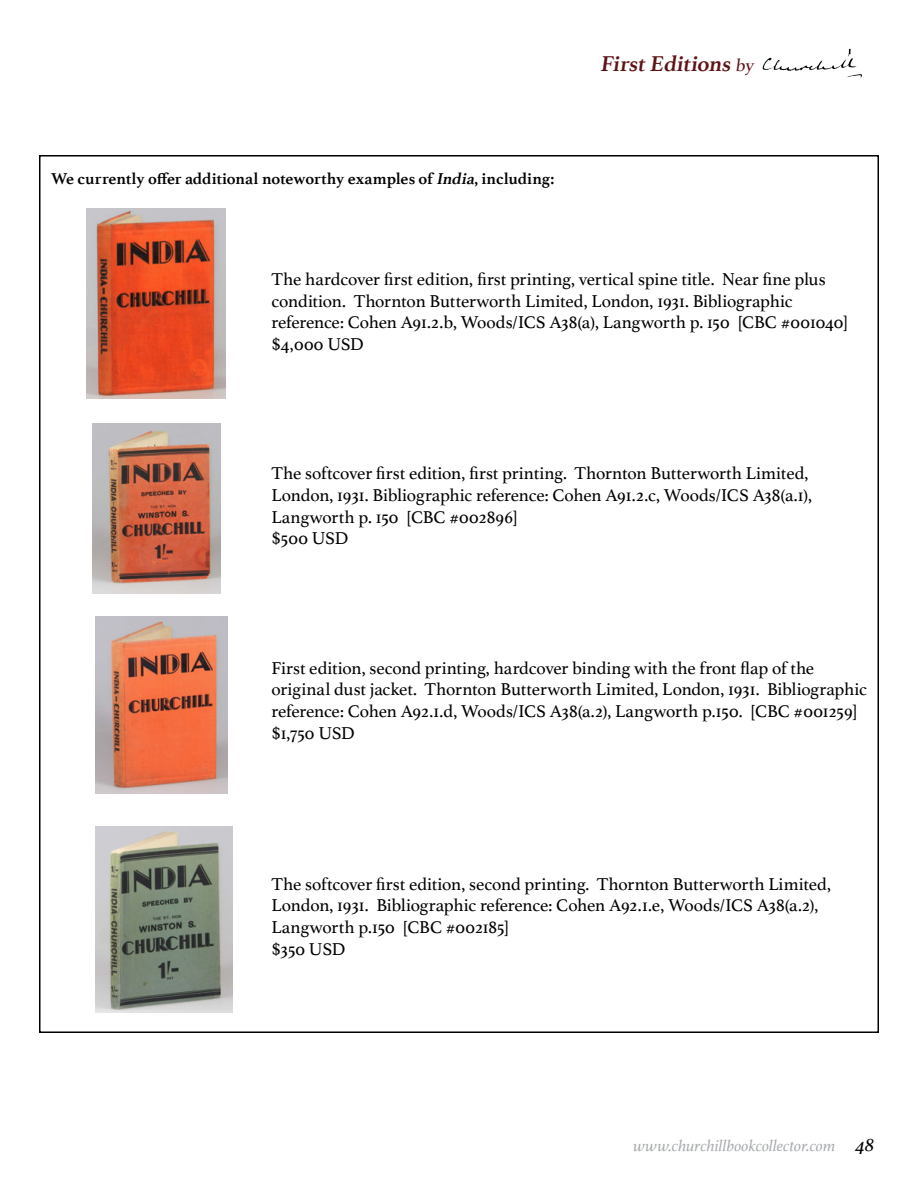
<style>
.page{position:relative;width:918px;height:1188px;background:#fff}
.page>*{position:absolute;margin:0;border:0;box-sizing:border-box;transform-origin:0 0}
.t1{font:700 22.5px "Athelas";color:#5e1315}
.t2{font:18px/21.6px "Athelas";letter-spacing:-.005em;color:#000}
.t3{font:700 16.5px "Athelas";letter-spacing:-.005em;color:#000}
.t4{font:italic 16.5px "Athelas";letter-spacing:-.005em;color:#a9abae}
.s1{font-style:italic}
.s2{font-weight:400;font-size:18px}
.s3{font-size:19.5px;color:#000}
</style>
<div class="page">
<img style="left:86px;top:208px;width:139px;height:190px">
<img style="left:95px;top:827px;width:138px;height:186px">
<img style="left:92px;top:423px;width:128px;height:171px">
<img style="left:762px;top:48px;width:100px;height:30px">
<img style="left:95px;top:617px;width:133px;height:176px">
<p class="t3" style="left:51px;top:165px;width:505px">We currently offer additional noteworthy examples of <span class="s1">India</span>, including:</p>
<p class="t1" style="left:600px;top:46px;width:159px">FirstEditions<span class="s2">by</span></p>
<p class="t2" style="left:272px;top:268px;width:579px">The hardcover first edition, first printing, vertical spine title. Near fine plus condition. Thornton Butterworth Limited, London, 1931. Bibliographic reference: Cohen A91.2.b, Woods/ICS A38(a), Langworth p. 150 [CBC #001040] $4,000 USD</p>
<p class="t2" style="left:272px;top:462px;width:542px">The softcover first edition, first printing. Thornton Butterworth Limited, London, 1931. Bibliographic reference: Cohen A91.2.c, Woods/ICS A38(a.1), Langworth p. 150 [CBC #002896]<br>$500 USD</p>
<p class="t2" style="left:272px;top:657px;width:597px">First edition, second printing, hardcover binding with the front flap of the original dust jacket. Thornton Butterworth Limited, London, 1931. Bibliographic reference: Cohen A92.1.d, Woods/ICS A38(a.2), Langworth p.150. [CBC #001259] $1,750 USD</p>
<p class="t2" style="left:272px;top:873px;width:561px">The softcover first edition, second printing. Thornton Butterworth Limited, London, 1931. Bibliographic reference: Cohen A92.1.e, Woods/ICS A38(a.2), Langworth p.150 [CBC #002185]<br>$350 USD</p>
<p class="t4" style="left:633px;top:1133px;width:243px">www.churchillbookcollector.com <span class="s3">48</span></p>
</div>
